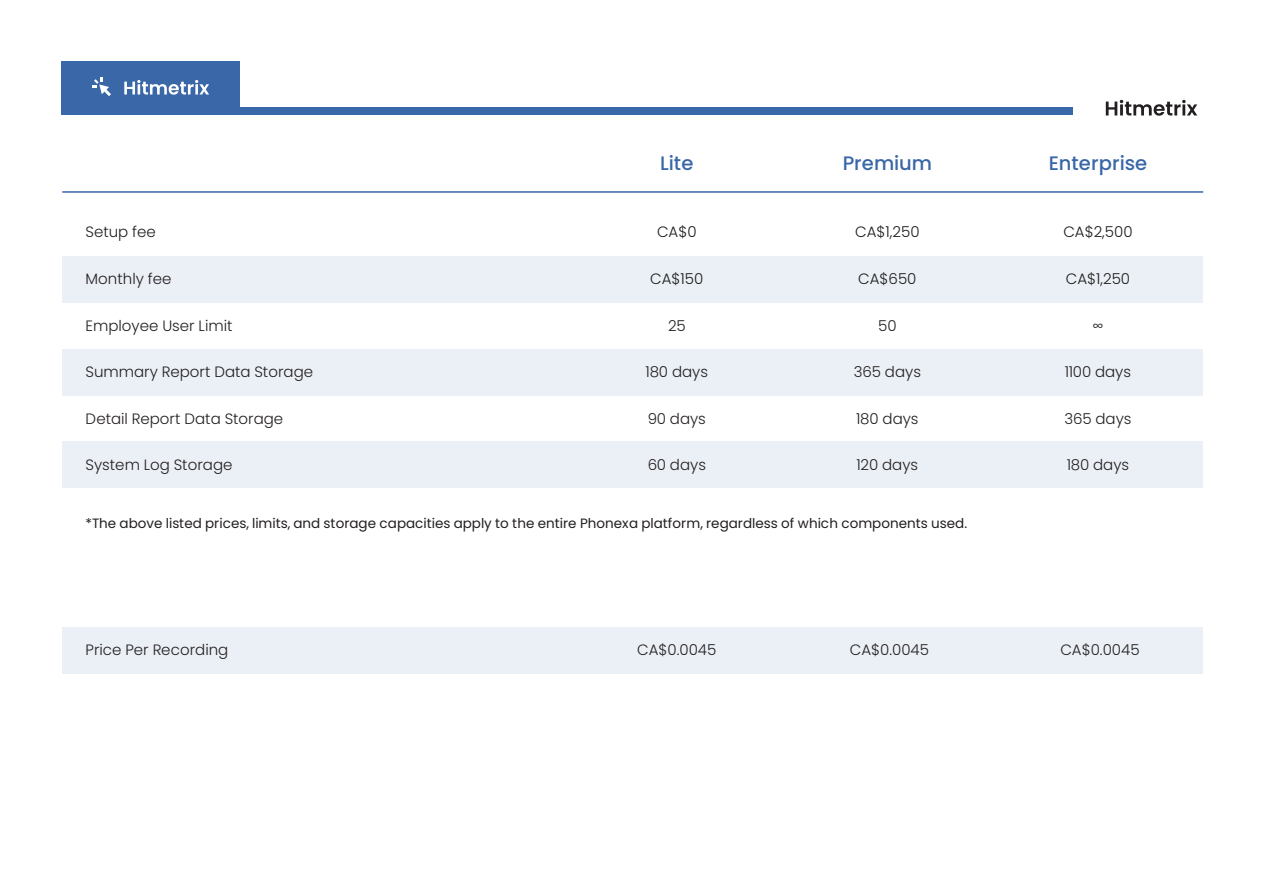
<style>
.page{position:relative;width:1265px;height:894px;background:#fff}
.page>*{position:absolute;margin:0;border:0;box-sizing:border-box;transform-origin:0 0}
.t1{font:500 19.5px "Poppins";color:#3967a7}
.t2{font:300 15px "Poppins";color:#231f20}
.t3{font:300 15px "Poppins";color:#1d1d1b}
.t4{font:13.5px "Poppins";letter-spacing:.005em;color:#231f20}
</style>
<div class="page">
<div style="left:62px;top:62px;width:178px;height:52px;background:#3967a7"></div>
<div style="left:62px;top:108px;width:1011px;height:7px;background:#3967a7"></div>
<svg style="left:92px;top:77px;width:19px;height:19px"></svg>
<svg style="left:124px;top:80px;width:85px;height:15px"></svg>
<svg style="left:1105px;top:100px;width:92px;height:16px"></svg>
<div style="left:62px;top:256px;width:1141px;height:46px;background:#ebf0f6"></div>
<div style="left:62px;top:349px;width:1141px;height:46px;background:#ebf0f6"></div>
<div style="left:62px;top:442px;width:1141px;height:46px;background:#ebf0f6"></div>
<hr style="left:62px;top:191px;width:1141px;height:2px;background:#3967a7">
<div style="left:62px;top:627px;width:1141px;height:46px;background:#ebf0f6"></div>
<p class="t2" style="left:86px;top:223px;width:72px">Setup fee</p>
<p class="t2" style="left:86px;top:271px;width:87px">Monthly fee</p>
<p class="t2" style="left:86px;top:317px;width:148px">Employee User Limit</p>
<p class="t2" style="left:86px;top:363px;width:229px">Summary Report Data Storage</p>
<p class="t2" style="left:86px;top:410px;width:199px">Detail Report Data Storage</p>
<p class="t2" style="left:86px;top:456px;width:148px">System Log Storage</p>
<h1 class="t1" style="left:660px;top:152px;width:35px">Lite</h1>
<h1 class="t1" style="left:842px;top:152px;width:91px">Premium</h1>
<h1 class="t1" style="left:1048px;top:152px;width:100px">Enterprise</h1>
<p class="t3" style="left:657px;top:223px;width:41px">CA$0</p>
<p class="t3" style="left:650px;top:271px;width:55px">CA$150</p>
<p class="t2" style="left:668px;top:317px;width:19px">25</p>
<p class="t2" style="left:645px;top:363px;width:64px">180 days</p>
<p class="t2" style="left:647px;top:410px;width:60px">90 days</p>
<p class="t2" style="left:647px;top:456px;width:60px">60 days</p>
<p class="t3" style="left:855px;top:223px;width:66px">CA$1,250</p>
<p class="t3" style="left:858px;top:271px;width:60px">CA$650</p>
<p class="t2" style="left:878px;top:317px;width:20px">50</p>
<p class="t2" style="left:854px;top:363px;width:69px">365 days</p>
<p class="t2" style="left:856px;top:410px;width:64px">180 days</p>
<p class="t2" style="left:856px;top:456px;width:63px">120 days</p>
<p class="t3" style="left:1063px;top:223px;width:71px">CA$2,500</p>
<p class="t3" style="left:1065px;top:271px;width:66px">CA$1,250</p>
<p class="t2" style="left:1092px;top:317px;width:12px">∞</p>
<p class="t2" style="left:1064px;top:363px;width:68px">1100 days</p>
<p class="t2" style="left:1064px;top:410px;width:69px">365 days</p>
<p class="t2" style="left:1066px;top:456px;width:64px">180 days</p>
<p class="t4" style="left:86px;top:515px;width:883px">*The above listed prices, limits, and storage capacities apply to the entire Phonexa platform, regardless of which components used.</p>
<p class="t2" style="left:86px;top:641px;width:144px">Price Per Recording</p>
<p class="t2" style="left:637px;top:641px;width:81px">CA$0.0045</p>
<p class="t2" style="left:850px;top:641px;width:81px">CA$0.0045</p>
<p class="t2" style="left:1060px;top:641px;width:81px">CA$0.0045</p>
</div>
